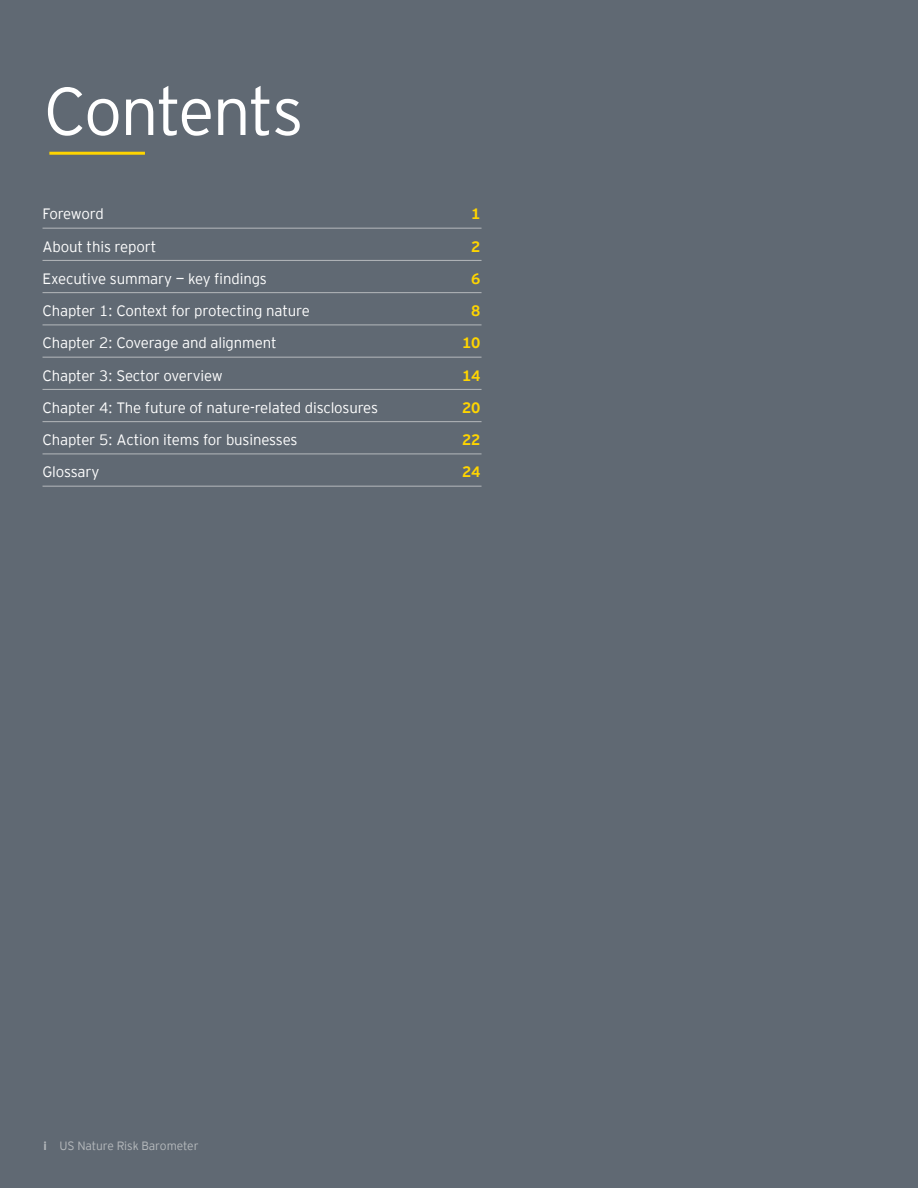
<style>
.page{position:relative;width:918px;height:1188px;background:#606973}
.page>*{position:absolute;margin:0;border:0;box-sizing:border-box;transform-origin:0 0}
.t1{font:300 67.5px "EY Interstate";letter-spacing:-.03em;color:#fff}
.t2{font:300 15px "EY Interstate";letter-spacing:-.01em;color:#fff}
.t3{font:700 15px "EY Interstate";letter-spacing:-.01em;color:#ffd500}
.t4{font:300 15px "EY Interstate";letter-spacing:-.03em;color:#fff}
.t5{font:300 12px "EY Interstate";letter-spacing:-.01em;color:#b5b9bc}
.s1{font-weight:700}
</style>
<div class="page">
<hr style="left:49px;top:152px;width:96px;height:3px;background:#ffd500">
<hr style="left:43px;top:228px;width:439px;height:1px;background:#b5b9bc">
<hr style="left:43px;top:260px;width:439px;height:1px;background:#b5b9bc">
<hr style="left:43px;top:292px;width:439px;height:1px;background:#b5b9bc">
<hr style="left:43px;top:325px;width:439px;height:1px;background:#b5b9bc">
<hr style="left:43px;top:357px;width:439px;height:1px;background:#b5b9bc">
<hr style="left:43px;top:389px;width:439px;height:1px;background:#b5b9bc">
<hr style="left:43px;top:421px;width:439px;height:1px;background:#b5b9bc">
<hr style="left:43px;top:454px;width:439px;height:1px;background:#b5b9bc">
<hr style="left:43px;top:486px;width:439px;height:1px;background:#b5b9bc">
<h1 class="t1" style="left:44px;top:63px;width:261px">Contents</h1>
<p class="t4" style="left:43px;top:203px;width:63px">Foreword</p>
<p class="t3" style="left:471px;top:203px;width:11px">1</p>
<p class="t2" style="left:43px;top:236px;width:115px">About this report</p>
<p class="t3" style="left:471px;top:235px;width:11px">2</p>
<p class="t2" style="left:43px;top:268px;width:226px">Executive summary — key findings</p>
<p class="t3" style="left:471px;top:268px;width:11px">6</p>
<p class="t2" style="left:43px;top:300px;width:269px">Chapter 1: Context for protecting nature</p>
<p class="t3" style="left:471px;top:300px;width:11px">8</p>
<p class="t2" style="left:43px;top:332px;width:236px">Chapter 2: Coverage and alignment</p>
<p class="t3" style="left:462px;top:332px;width:20px">10</p>
<p class="t2" style="left:43px;top:365px;width:182px">Chapter 3: Sector overview</p>
<p class="t3" style="left:462px;top:364px;width:20px">14</p>
<p class="t2" style="left:43px;top:397px;width:337px">Chapter 4: The future of nature-related disclosures</p>
<p class="t3" style="left:462px;top:397px;width:20px">20</p>
<p class="t2" style="left:43px;top:429px;width:256px">Chapter 5: Action items for businesses</p>
<p class="t3" style="left:462px;top:429px;width:20px">22</p>
<p class="t2" style="left:43px;top:461px;width:58px">Glossary</p>
<p class="t3" style="left:462px;top:461px;width:20px">24</p>
<p class="t5" style="left:44px;top:1137px;width:157px"><span class="s1">i</span> US Nature Risk Barometer</p>
</div>
